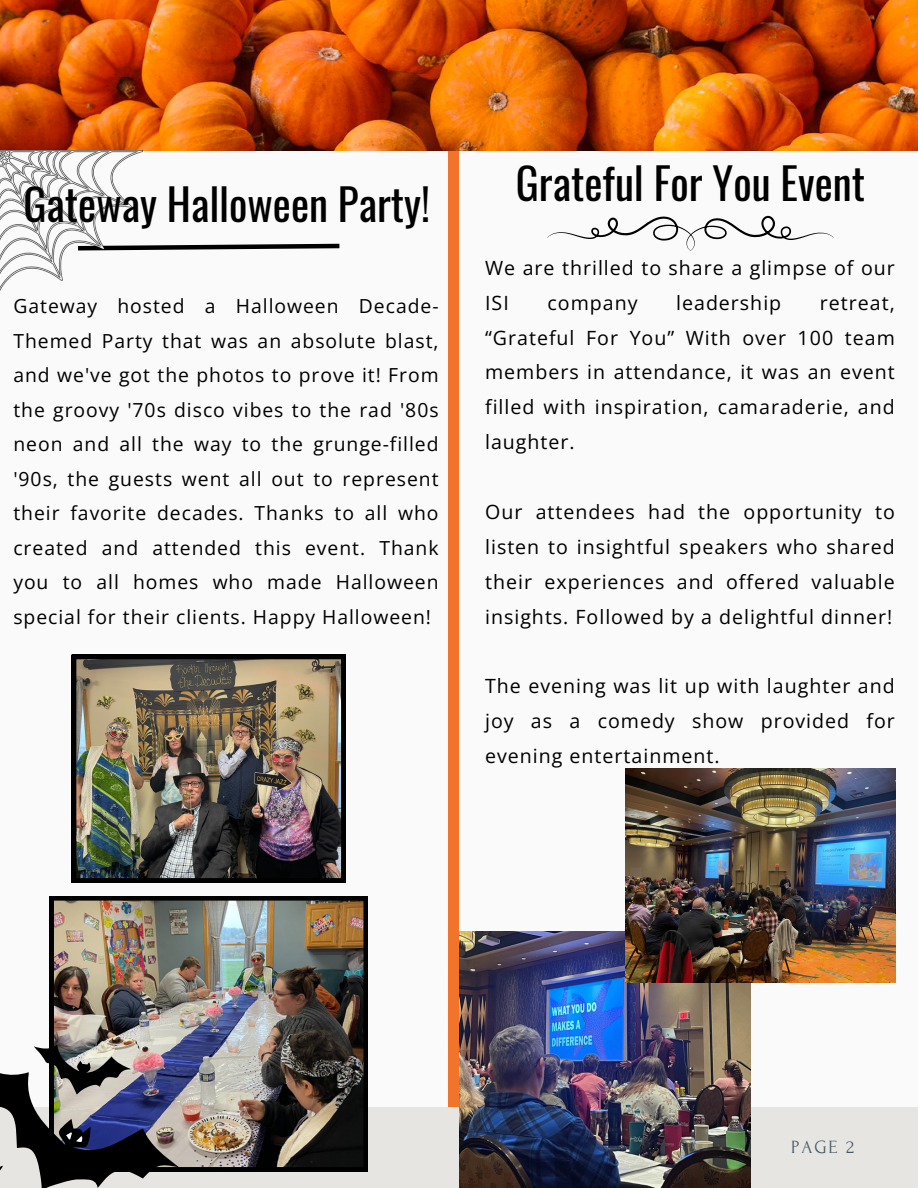
<style>
.page{position:relative;width:918px;height:1188px;background:#fafafa}
.page>*{position:absolute;margin:0;border:0;box-sizing:border-box;transform-origin:0 0}
.t1{font:43.05px "Oswald";color:#000}
.t2{font:19.65px/34.8px "Open Sans";letter-spacing:.05em;color:#000;text-align:justify}
.t3{font:19.35px/34.5px "Open Sans";letter-spacing:.05em;color:#000;text-align:justify}
.t4{font:18.75px "Forum";color:#435967}
</style>
<div class="page">
<div style="left:449px;top:92px;width:10px;height:1016px;background:#f2742b"></div>
<div style="left:0;top:1107px;width:918px;height:81px;background:#e6e5e2"></div>
<img style="left:0;top:0;width:918px;height:151px">
<svg style="left:142px;top:243px;width:198px;height:7px"></svg>
<img style="left:72px;top:655px;width:273px;height:228px">
<img style="left:49px;top:896px;width:319px;height:276px">
<svg style="left:0;top:1044px;width:183px;height:144px"></svg>
<img style="left:0;top:150px;width:142px;height:141px">
<svg style="left:547px;top:216px;width:287px;height:35px"></svg>
<img style="left:459px;top:931px;width:291px;height:257px">
<img style="left:625px;top:769px;width:270px;height:213px">
<p class="t1" style="left:24px;top:171px;width:408px">Gateway Halloween Party!</p>
<p class="t3" style="left:13px;top:288px;width:427px">Gateway hosted a Halloween Decade-Themed Party that was an absolute blast, and we've got the photos to prove it! From the groovy '70s disco vibes to the rad '80s neon and all the way to the grunge-filled '90s, the guests went all out to represent their favorite decades. Thanks to all who created and attended this event. Thank you to all homes who made Halloween special for their clients. Happy Halloween!</p>
<p class="t1" style="left:516px;top:150px;width:351px">Grateful For You Event</p>
<p class="t2" style="left:485px;top:250px;width:411px">We are thrilled to share a glimpse of our<br>ISI</p>
<p class="t2" style="left:548px;top:285px;width:91px">company</p>
<p class="t2" style="left:676px;top:285px;width:107px">leadership</p>
<p class="t2" style="left:485px;top:285px;width:411px;text-indent:335px">retreat, “Grateful For You” With over 100 team members in attendance, it was an event filled with inspiration, camaraderie, and laughter.</p>
<p class="t2" style="left:485px;top:494px;width:411px">Our attendees had the opportunity to listen to insightful speakers who shared their experiences and offered valuable insights. Followed by a delightful dinner!</p>
<p class="t2" style="left:485px;top:668px;width:411px">The evening was lit up with laughter and joy as a comedy show provided for evening entertainment.</p>
<p class="t4" style="left:791px;top:1137px;width:64px">PAGE 2</p>
</div>
